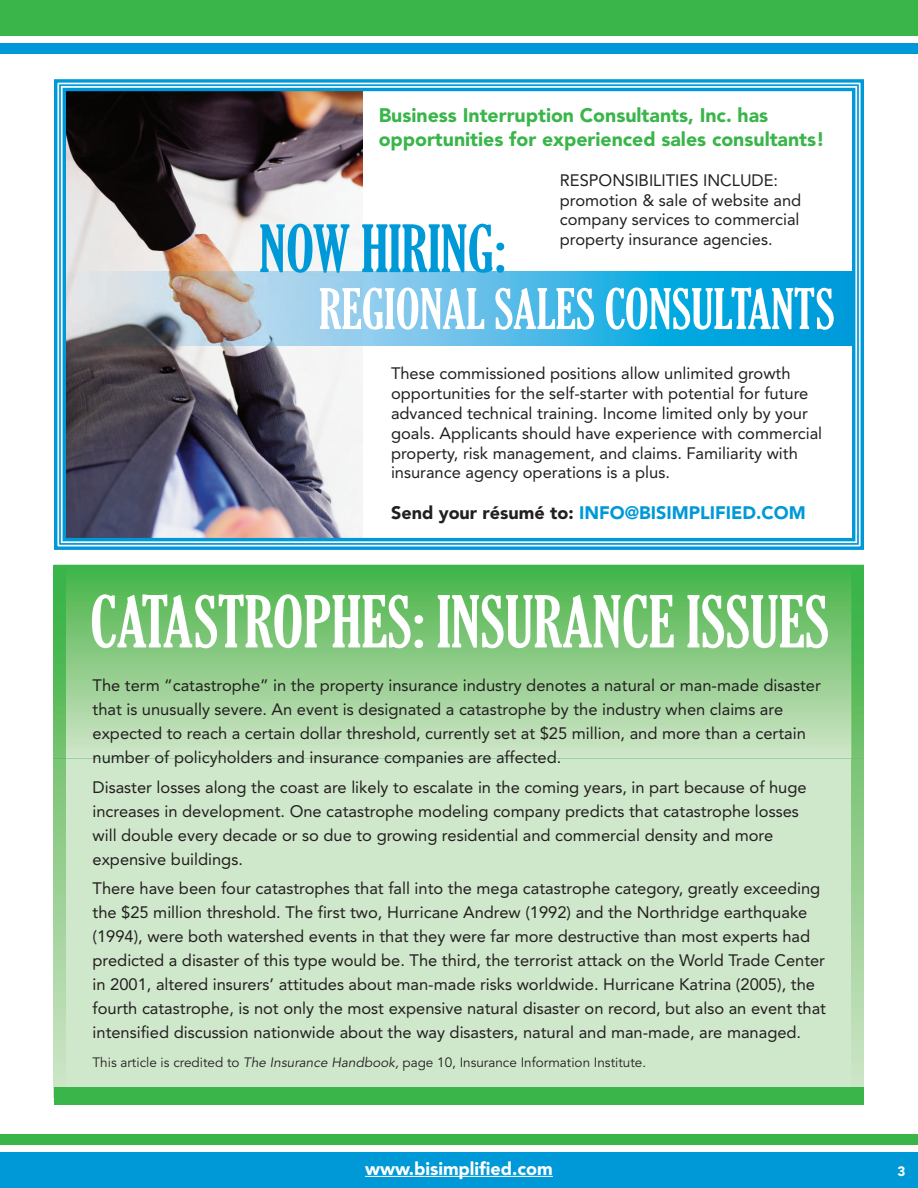
<style>
.page{position:relative;width:918px;height:1188px;background:#fff}
.page>*{position:absolute;margin:0;border:0;box-sizing:border-box;transform-origin:0 0}
.t1{font:extra-condensed 69px "Gloucester";color:#fff}
.t2{font:extra-condensed 63px "Gloucester";color:#0099d8}
.t3{font:extra-condensed 54px "Gloucester";color:#fff}
.t4{font:900 19.5px/24.3px "Avenir";color:#3ab54a}
.t5{font:900 18px "Avenir";color:#0099d8}
.t6{font:900 18px "Avenir";color:#fff}
.t7{font:16.5px/24px "Avenir";color:#231f20}
.t8{font:13.5px "Avenir";color:#231f20}
.t9{font:900 13.5px "Avenir";color:#fff}
.s1{color:#231f20}
.s2{font-style:italic}
</style>
<div class="page">
<svg style="left:54px;top:565px;width:810px;height:533px;background:#b4dcb0"></svg>
<svg style="left:54px;top:565px;width:12px;height:1px"></svg>
<img style="left:852px;top:566px;width:12px;height:491px">
<svg style="left:852px;top:565px;width:12px;height:1px"></svg>
<div style="left:0;top:1152px;width:918px;height:36px;background:#0099d8"></div>
<div style="left:0;top:1134px;width:918px;height:11px;background:#3ab54a"></div>
<div style="left:0;top:0;width:918px;height:36px;background:#3ab54a"></div>
<div style="left:0;top:44px;width:918px;height:10px;background:#0099d8"></div>
<hr style="left:365px;top:1176px;width:188px;height:1px;background:#fff">
<div style="left:54px;top:1087px;width:810px;height:18px;background:#3ab54a"></div>
<img style="left:67px;top:92px;width:295px;height:445px">
<div style="left:54px;top:79px;width:810px;height:471px;border:3px solid #0099d8"></div>
<div style="left:59px;top:84px;width:800px;height:461px;border:2px solid #0099d8"></div>
<div style="left:63px;top:88px;width:792px;height:453px;border:3px solid #0099d8"></div>
<img style="left:67px;top:272px;width:786px;height:74px">
<img style="left:260px;top:272px;width:154px;height:1px">
<p class="t4" style="left:379px;top:104px;width:448px">Business Interruption Consultants, Inc. has opportunities for experienced sales consultants!</p>
<p class="t7" style="left:560px;top:171px;width:243px;line-height:19.8px">RESPONSIBILITIES INCLUDE: promotion &amp; sale of website and company services to commercial property insurance agencies.</p>
<h3 class="t3" style="left:319px;top:278px;width:517px">REGIONAL SALES CONSULTANTS</h3>
<h2 class="t2" style="left:259px;top:213px;width:248px">NOW HIRING:</h2>
<p class="t7" style="left:391px;top:365px;width:433px;line-height:19.8px">These commissioned positions allow unlimited growth opportunities for the self-starter with potential for future advanced technical training. Income limited only by your goals. Applicants should have experience with commercial property, risk management, and claims. Familiarity with insurance agency operations is a plus.</p>
<p class="t5" style="left:391px;top:505px;width:416px"><span class="s1">Send your résumé to:</span> INFO@BISIMPLIFIED.COM</p>
<h1 class="t1" style="left:90px;top:582px;width:741px">CATASTROPHES: INSURANCE ISSUES</h1>
<p class="t7" style="left:93px;top:675px;width:730px">The term “catastrophe” in the property insurance industry denotes a natural or man-made disaster that is unusually severe. An event is designated a catastrophe by the industry when claims are expected to reach a certain dollar threshold, currently set at $25 million, and more than a certain number of policyholders and insurance companies are affected.</p>
<p class="t7" style="left:93px;top:776px;width:716px">Disaster losses along the coast are likely to escalate in the coming years, in part because of huge increases in development. One catastrophe modeling company predicts that catastrophe losses will double every decade or so due to growing residential and commercial density and more expensive buildings.</p>
<p class="t7" style="left:93px;top:878px;width:735px">There have been four catastrophes that fall into the mega catastrophe category, greatly exceeding the $25 million threshold. The first two, Hurricane Andrew (1992) and the Northridge earthquake (1994), were both watershed events in that they were far more destructive than most experts had predicted a disaster of this type would be. The third, the terrorist attack on the World Trade Center in 2001, altered insurers’ attitudes about man-made risks worldwide. Hurricane Katrina (2005), the fourth catastrophe, is not only the most expensive natural disaster on record, but also an event that intensified discussion nationwide about the way disasters, natural and man-made, are managed.</p>
<p class="t8" style="left:93px;top:1057px;width:555px">This article is credited to <span class="s2">The Insurance Handbook,</span> page 10, Insurance Information Institute.</p>
<p class="t6" style="left:365px;top:1161px;width:189px">www.bisimplified.com</p>
<p class="t9" style="left:897px;top:1165px;width:9px">3</p>
</div>
